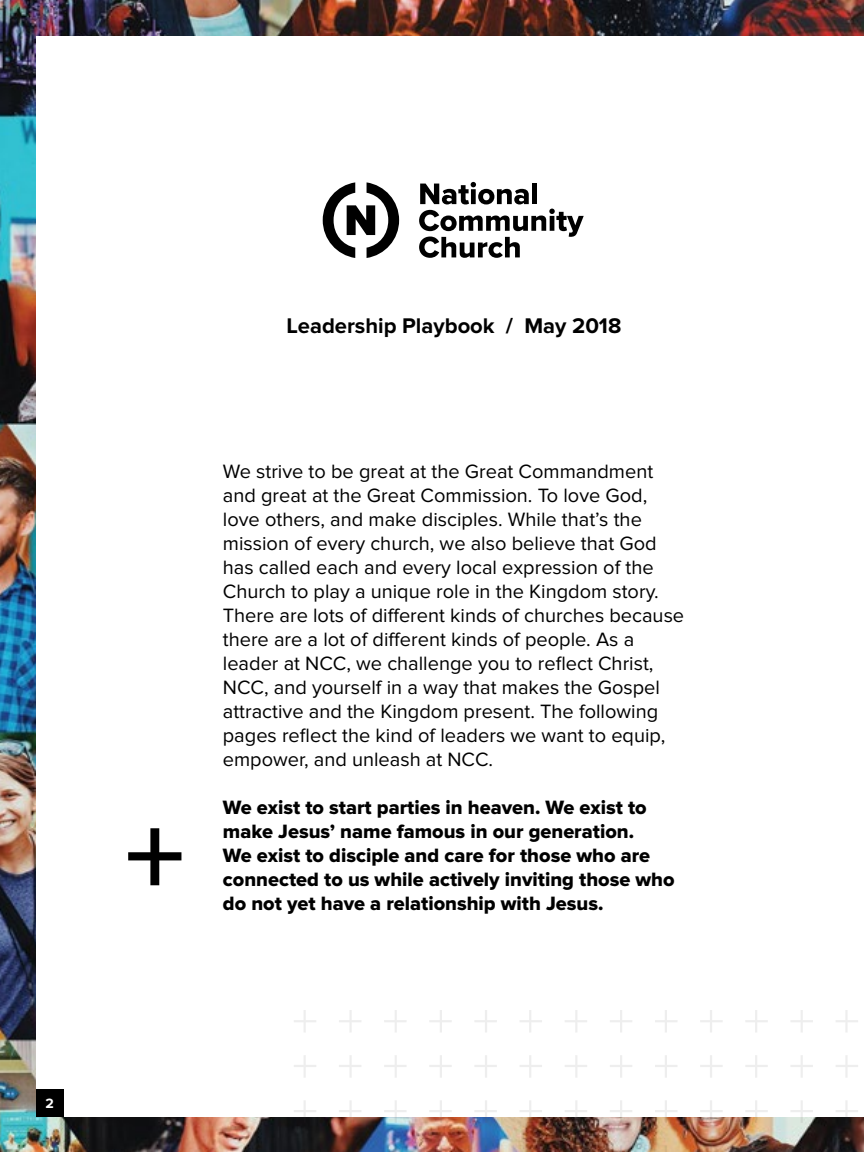
<style>
.page{position:relative;width:864px;height:1152px;background:#fff}
.page>*{position:absolute;margin:0;border:0;box-sizing:border-box;transform-origin:0 0}
.t1{font:600 120px "Proxima Nova";color:#000}
.t2{font:700 22px "Proxima Nova";color:#000}
.t3{font:20px/24px "Proxima Nova";color:#000}
.t4{font:20px/24px "Proxima Nova Extrabld";color:#000}
.t5{font:700 14px "Proxima Nova";color:#fff}
</style>
<div class="page">
<img style="left:0;top:0;width:864px;height:1152px">
<div style="left:36px;top:36px;width:828px;height:1081px;background:#fff"></div>
<svg style="left:419px;top:182px;width:165px;height:76px"></svg>
<svg style="left:323px;top:182px;width:76px;height:76px"></svg>
<svg style="left:349px;top:1145px;width:3px;height:7px"></svg>
<hr style="left:349px;top:1100px;width:3px;height:23px;background:#414042">
<hr style="left:349px;top:1055px;width:3px;height:23px;background:#414042">
<hr style="left:349px;top:1010px;width:3px;height:23px;background:#414042">
<hr style="left:836px;top:1065px;width:22px;height:2px;background:#414042">
<hr style="left:790px;top:1065px;width:23px;height:2px;background:#414042">
<hr style="left:745px;top:1065px;width:23px;height:2px;background:#414042">
<hr style="left:700px;top:1065px;width:23px;height:2px;background:#414042">
<hr style="left:655px;top:1065px;width:23px;height:2px;background:#414042">
<hr style="left:610px;top:1065px;width:22px;height:2px;background:#414042">
<hr style="left:565px;top:1065px;width:22px;height:2px;background:#414042">
<hr style="left:520px;top:1065px;width:22px;height:2px;background:#414042">
<hr style="left:474px;top:1065px;width:23px;height:2px;background:#414042">
<hr style="left:429px;top:1065px;width:23px;height:2px;background:#414042">
<hr style="left:384px;top:1065px;width:23px;height:2px;background:#414042">
<hr style="left:339px;top:1065px;width:22px;height:2px;background:#414042">
<hr style="left:294px;top:1065px;width:22px;height:2px;background:#414042">
<hr style="left:836px;top:1110px;width:22px;height:2px;background:#414042">
<hr style="left:790px;top:1110px;width:23px;height:2px;background:#414042">
<hr style="left:745px;top:1110px;width:23px;height:2px;background:#414042">
<hr style="left:700px;top:1110px;width:23px;height:2px;background:#414042">
<hr style="left:655px;top:1110px;width:23px;height:2px;background:#414042">
<hr style="left:610px;top:1110px;width:22px;height:2px;background:#414042">
<hr style="left:565px;top:1110px;width:22px;height:2px;background:#414042">
<hr style="left:520px;top:1110px;width:22px;height:2px;background:#414042">
<hr style="left:474px;top:1110px;width:23px;height:2px;background:#414042">
<hr style="left:429px;top:1110px;width:23px;height:2px;background:#414042">
<hr style="left:384px;top:1110px;width:23px;height:2px;background:#414042">
<hr style="left:339px;top:1110px;width:22px;height:2px;background:#414042">
<hr style="left:294px;top:1110px;width:22px;height:2px;background:#414042">
<hr style="left:836px;top:1020px;width:22px;height:2px;background:#414042">
<hr style="left:790px;top:1020px;width:23px;height:2px;background:#414042">
<hr style="left:745px;top:1020px;width:23px;height:2px;background:#414042">
<hr style="left:700px;top:1020px;width:23px;height:2px;background:#414042">
<hr style="left:655px;top:1020px;width:23px;height:2px;background:#414042">
<hr style="left:610px;top:1020px;width:22px;height:2px;background:#414042">
<hr style="left:565px;top:1020px;width:22px;height:2px;background:#414042">
<hr style="left:520px;top:1020px;width:22px;height:2px;background:#414042">
<hr style="left:474px;top:1020px;width:23px;height:2px;background:#414042">
<hr style="left:429px;top:1020px;width:23px;height:2px;background:#414042">
<hr style="left:384px;top:1020px;width:23px;height:2px;background:#414042">
<hr style="left:339px;top:1020px;width:22px;height:2px;background:#414042">
<hr style="left:294px;top:1020px;width:22px;height:2px;background:#414042">
<svg style="left:304px;top:1145px;width:2px;height:7px"></svg>
<hr style="left:304px;top:1100px;width:2px;height:23px;background:#414042">
<hr style="left:304px;top:1055px;width:2px;height:23px;background:#414042">
<hr style="left:304px;top:1010px;width:2px;height:23px;background:#414042">
<svg style="left:440px;top:1145px;width:2px;height:7px"></svg>
<hr style="left:440px;top:1100px;width:2px;height:23px;background:#414042">
<hr style="left:440px;top:1055px;width:2px;height:23px;background:#414042">
<hr style="left:440px;top:1010px;width:2px;height:23px;background:#414042">
<svg style="left:395px;top:1145px;width:2px;height:7px"></svg>
<hr style="left:395px;top:1100px;width:2px;height:23px;background:#414042">
<hr style="left:395px;top:1055px;width:2px;height:23px;background:#414042">
<hr style="left:395px;top:1010px;width:2px;height:23px;background:#414042">
<svg style="left:529px;top:1145px;width:2px;height:7px"></svg>
<hr style="left:529px;top:1100px;width:2px;height:23px;background:#414042">
<hr style="left:529px;top:1055px;width:2px;height:23px;background:#414042">
<hr style="left:529px;top:1010px;width:2px;height:23px;background:#414042">
<svg style="left:485px;top:1145px;width:2px;height:7px"></svg>
<hr style="left:485px;top:1100px;width:2px;height:23px;background:#414042">
<hr style="left:485px;top:1055px;width:2px;height:23px;background:#414042">
<hr style="left:485px;top:1010px;width:2px;height:23px;background:#414042">
<svg style="left:620px;top:1145px;width:2px;height:7px"></svg>
<hr style="left:620px;top:1100px;width:2px;height:23px;background:#414042">
<hr style="left:620px;top:1055px;width:2px;height:23px;background:#414042">
<hr style="left:620px;top:1010px;width:2px;height:23px;background:#414042">
<svg style="left:575px;top:1145px;width:2px;height:7px"></svg>
<hr style="left:575px;top:1100px;width:2px;height:23px;background:#414042">
<hr style="left:575px;top:1055px;width:2px;height:23px;background:#414042">
<hr style="left:575px;top:1010px;width:2px;height:23px;background:#414042">
<svg style="left:710px;top:1145px;width:2px;height:7px"></svg>
<hr style="left:710px;top:1100px;width:2px;height:23px;background:#414042">
<hr style="left:710px;top:1055px;width:2px;height:23px;background:#414042">
<hr style="left:710px;top:1010px;width:2px;height:23px;background:#414042">
<svg style="left:665px;top:1145px;width:2px;height:7px"></svg>
<hr style="left:665px;top:1100px;width:2px;height:23px;background:#414042">
<hr style="left:665px;top:1055px;width:2px;height:23px;background:#414042">
<hr style="left:665px;top:1010px;width:2px;height:23px;background:#414042">
<svg style="left:801px;top:1145px;width:2px;height:7px"></svg>
<hr style="left:801px;top:1100px;width:2px;height:23px;background:#414042">
<hr style="left:801px;top:1055px;width:2px;height:23px;background:#414042">
<hr style="left:801px;top:1010px;width:2px;height:23px;background:#414042">
<svg style="left:755px;top:1145px;width:2px;height:7px"></svg>
<hr style="left:755px;top:1100px;width:2px;height:23px;background:#414042">
<hr style="left:755px;top:1055px;width:2px;height:23px;background:#414042">
<hr style="left:755px;top:1010px;width:2px;height:23px;background:#414042">
<svg style="left:845px;top:1145px;width:3px;height:7px"></svg>
<hr style="left:845px;top:1100px;width:3px;height:23px;background:#414042">
<hr style="left:845px;top:1055px;width:3px;height:23px;background:#414042">
<hr style="left:845px;top:1010px;width:3px;height:23px;background:#414042">
<div style="left:36px;top:1089px;width:27px;height:28px;background:#000"></div>
<p class="t5" style="left:45px;top:1095px;width:10px">2</p>
<p class="t2" style="left:287px;top:313px;width:336px">Leadership Playbook / May 2018</p>
<h1 class="t1" style="left:125px;top:788px;width:62px">+</h1>
<p class="t3" style="left:223px;top:459px;width:463px">We strive to be great at the Great Commandment and great at the Great Commission. To love God, love others, and make disciples. While that’s the mission of every church, we also believe that God has called each and every local expression of the Church to play a unique role in the Kingdom story.<br>There are lots of different kinds of churches because there are a lot of different kinds of people. As a leader at NCC, we challenge you to reflect Christ, NCC, and yourself in a way that makes the Gospel attractive and the Kingdom present. The following pages reflect the kind of leaders we want to equip, empower, and unleash at NCC.</p>
<p class="t4" style="left:223px;top:796px;width:453px">We exist to start parties in heaven. We exist to make Jesus’ name famous in our generation.<br>We exist to disciple and care for those who are connected to us while actively inviting those who</p>
<p class="t4" style="left:223px;top:892px;width:382px">do not yet have a relationship with Jesus.</p>
</div>
